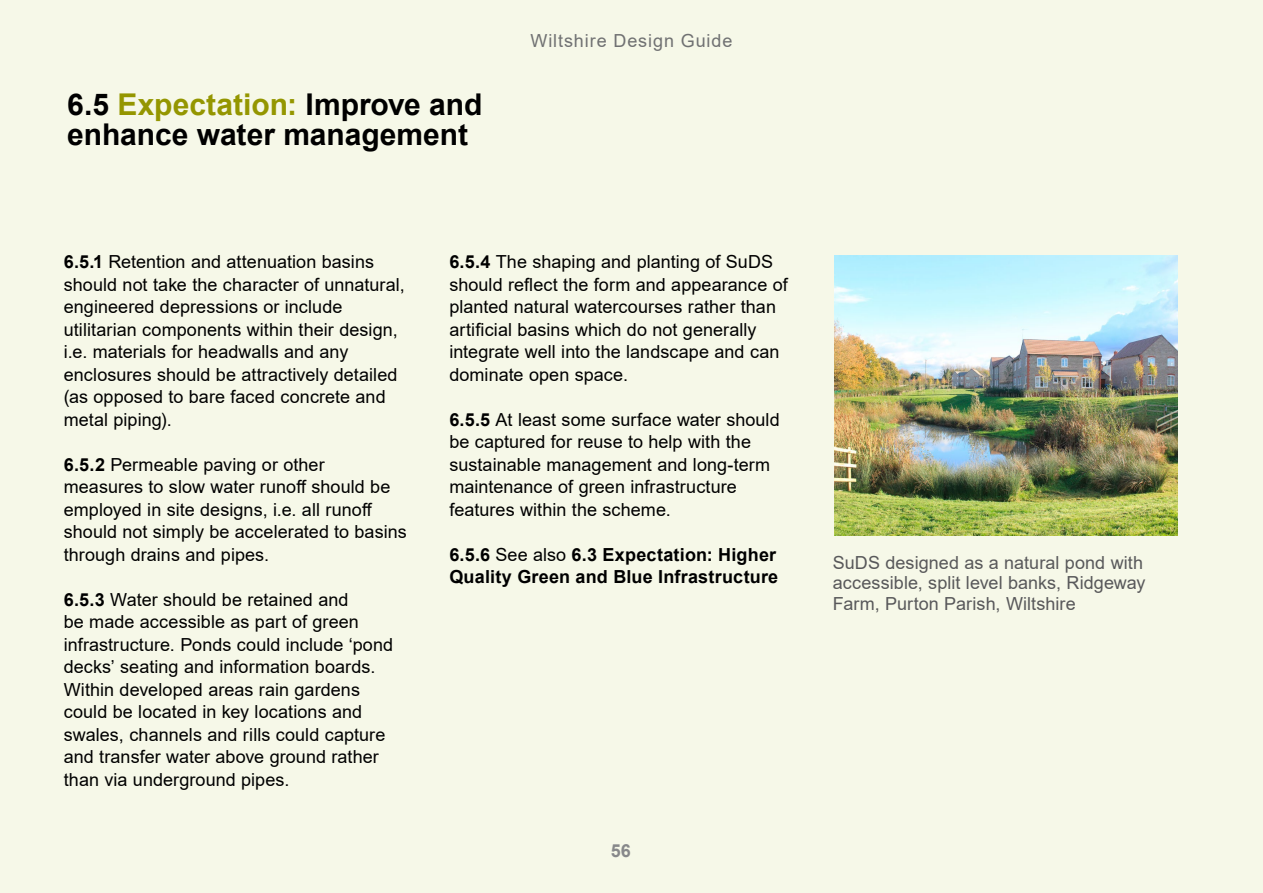
<style>
.page{position:relative;width:1263px;height:893px;background:#f6f8e8}
.page>*{position:absolute;margin:0;border:0;box-sizing:border-box;transform-origin:0 0}
.H3_sub_headline{font:700 30px/30px "Arial";color:#000}
.body_copy{font:18px/22.5px "Arial";letter-spacing:.005em;color:#000}
.t1{font:18px/20.2px "Arial";letter-spacing:.005em;color:#58585a}
.body_copy-2{font:700 18px/22.5px "Arial";letter-spacing:.01em;color:#000}
.t2{font:18px "Arial";letter-spacing:.05em;color:#707172}
.t3{font:700 18px "Arial";color:#87888a}
.s1{color:#949600}
.s2{font-weight:700}
.s3{font-weight:400}
</style>
<div class="page">
<img style="left:835px;top:255px;width:343px;height:281px">
<h3 class="H3_sub_headline" style="left:67px;top:90px;width:417px">6.5 <span class="s1">Expectation:</span> Improve and enhance water management</h3>
<p class="t2" style="left:530px;top:28px;width:203px">Wiltshire Design Guide</p>
<p class="body_copy" style="left:64px;top:251px;width:342px"><span class="s2">6.5.1</span> Retention and attenuation basins should not take the character of unnatural, engineered depressions or include utilitarian components within their design, i.e. materials for headwalls and any enclosures should be attractively detailed (as opposed to bare faced concrete and metal piping).</p>
<p class="body_copy" style="left:64px;top:453px;width:344px"><span class="s2">6.5.2</span> Permeable paving or other measures to slow water runoff should be employed in site designs, i.e. all runoff should not simply be accelerated to basins through drains and pipes.</p>
<p class="body_copy" style="left:64px;top:588px;width:331px"><span class="s2">6.5.3</span> Water should be retained and<br>be made accessible as part of green infrastructure. Ponds could include ‘pond decks’ seating and information boards.<br>Within developed areas rain gardens could be located in key locations and swales, channels and rills could capture and transfer water above ground rather than via underground pipes.</p>
<p class="body_copy" style="left:449px;top:251px;width:340px"><span class="s2">6.5.4</span> The shaping and planting of SuDS should reflect the form and appearance of planted natural watercourses rather than artificial basins which do not generally integrate well into the landscape and can dominate open space.</p>
<p class="body_copy" style="left:449px;top:408px;width:332px"><span class="s2">6.5.5</span> At least some surface water should be captured for reuse to help with the sustainable management and long-term maintenance of green infrastructure features within the scheme.</p>
<p class="body_copy-2" style="left:449px;top:543px;width:330px">6.5.6 <span class="s3">See also</span> 6.3 Expectation: Higher<br>Quality Green and Blue Infrastructure</p>
<p class="t1" style="left:833px;top:552px;width:314px">SuDS designed as a natural pond with accessible, split level banks, Ridgeway<br>Farm, Purton Parish, Wiltshire</p>
<p class="t3" style="left:611px;top:838px;width:22px">56</p>
</div>
